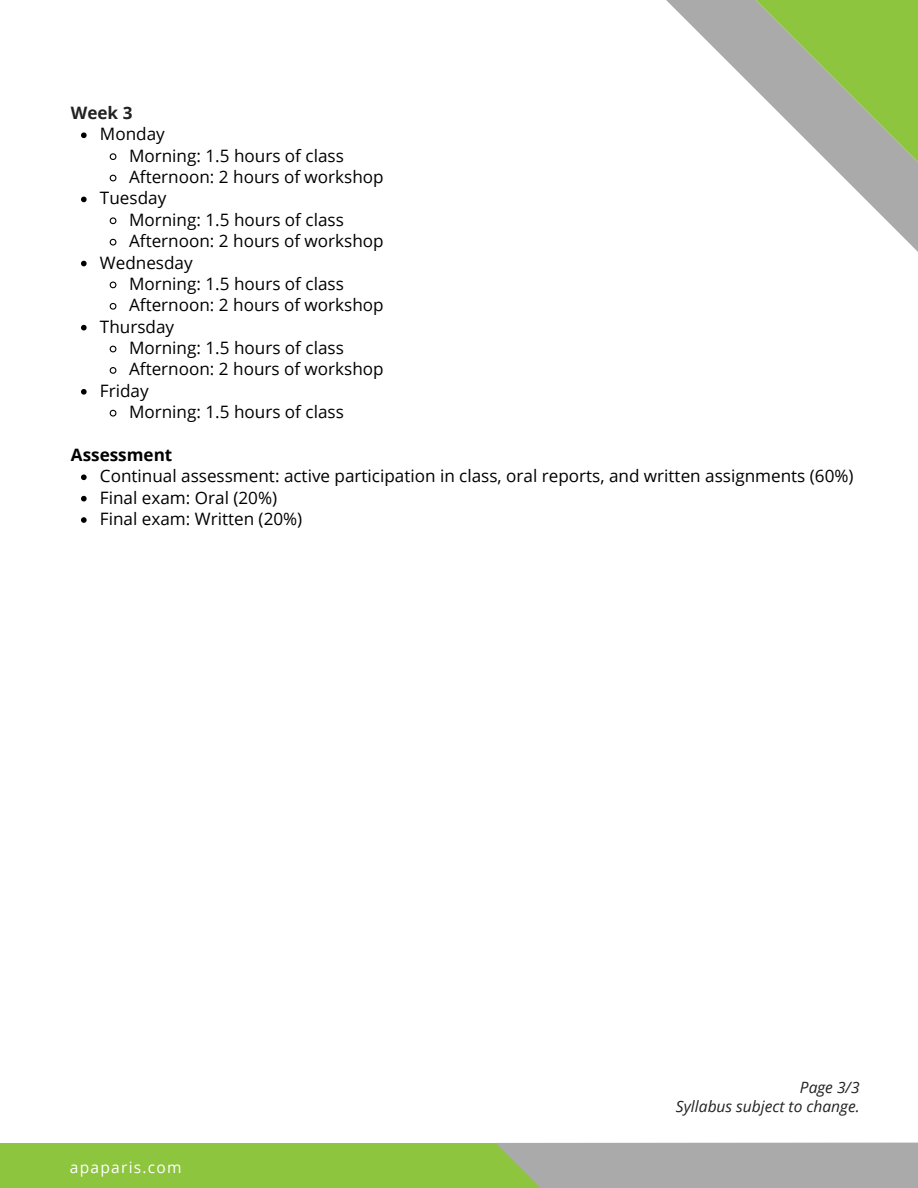
<style>
.page{position:relative;width:918px;height:1188px;background:#fff}
.page>*{position:absolute;margin:0;border:0;box-sizing:border-box;transform-origin:0 0}
.t1{font:17.1px "Open Sans";color:#000}
.t2{font:700 17.1px "Open Sans";color:#000}
.t3{font:700 17.1px "Open Sans";color:#222}
.t4{font:italic 15.6px "Open Sans";color:#222}
.t5{font:15.6px "Open Sans";letter-spacing:.08em;color:#fff}
</style>
<div class="page">
<div style="left:0;top:1143px;width:745px;height:45px;background:#8dc53e"></div>
<svg style="left:495px;top:1142px;width:423px;height:46px;background:#a9aca5"></svg>
<svg style="left:673px;top:0;width:245px;height:247px"></svg>
<svg style="left:81px;top:132px;width:6px;height:6px"></svg>
<svg style="left:109px;top:153px;width:8px;height:7px"></svg>
<svg style="left:109px;top:174px;width:8px;height:8px"></svg>
<svg style="left:81px;top:197px;width:6px;height:5px"></svg>
<svg style="left:109px;top:217px;width:8px;height:8px"></svg>
<svg style="left:109px;top:238px;width:8px;height:8px"></svg>
<svg style="left:81px;top:261px;width:6px;height:5px"></svg>
<svg style="left:109px;top:281px;width:8px;height:8px"></svg>
<svg style="left:109px;top:302px;width:8px;height:8px"></svg>
<svg style="left:81px;top:325px;width:6px;height:5px"></svg>
<svg style="left:109px;top:345px;width:8px;height:8px"></svg>
<svg style="left:109px;top:367px;width:8px;height:7px"></svg>
<svg style="left:81px;top:389px;width:6px;height:6px"></svg>
<svg style="left:109px;top:409px;width:8px;height:8px"></svg>
<svg style="left:81px;top:474px;width:6px;height:6px"></svg>
<svg style="left:81px;top:496px;width:6px;height:5px"></svg>
<svg style="left:81px;top:517px;width:6px;height:6px"></svg>
<p class="t3" style="left:71px;top:101px;width:63px">Week 3</p>
<p class="t1" style="left:100px;top:122px;width:66px">Monday</p>
<p class="t1" style="left:129px;top:143px;width:216px">Morning: 1.5 hours of class</p>
<p class="t1" style="left:129px;top:165px;width:256px">Afternoon: 2 hours of workshop</p>
<p class="t1" style="left:100px;top:186px;width:68px">Tuesday</p>
<p class="t1" style="left:129px;top:208px;width:216px">Morning: 1.5 hours of class</p>
<p class="t1" style="left:129px;top:229px;width:256px">Afternoon: 2 hours of workshop</p>
<p class="t1" style="left:100px;top:250px;width:94px">Wednesday</p>
<p class="t1" style="left:129px;top:272px;width:216px">Morning: 1.5 hours of class</p>
<p class="t1" style="left:129px;top:293px;width:256px">Afternoon: 2 hours of workshop</p>
<p class="t1" style="left:100px;top:314px;width:76px">Thursday</p>
<p class="t1" style="left:129px;top:336px;width:216px">Morning: 1.5 hours of class</p>
<p class="t1" style="left:129px;top:357px;width:256px">Afternoon: 2 hours of workshop</p>
<p class="t1" style="left:100px;top:379px;width:50px">Friday</p>
<p class="t1" style="left:129px;top:400px;width:216px">Morning: 1.5 hours of class</p>
<p class="t2" style="left:71px;top:443px;width:103px">Assessment</p>
<p class="t1" style="left:100px;top:464px;width:755px">Continual assessment: active participation in class, oral reports, and written assignments (60%)</p>
<p class="t1" style="left:100px;top:485px;width:179px">Final exam: Oral (20%)</p>
<p class="t1" style="left:100px;top:507px;width:204px">Final exam: Written (20%)</p>
<p class="t5" style="left:70px;top:1156px;width:113px">apaparis.com</p>
<p class="t4" style="left:800px;top:1076px;width:61px">Page 3/3</p>
<p class="t4" style="left:676px;top:1095px;width:185px">Syllabus subject to change.</p>
</div>
